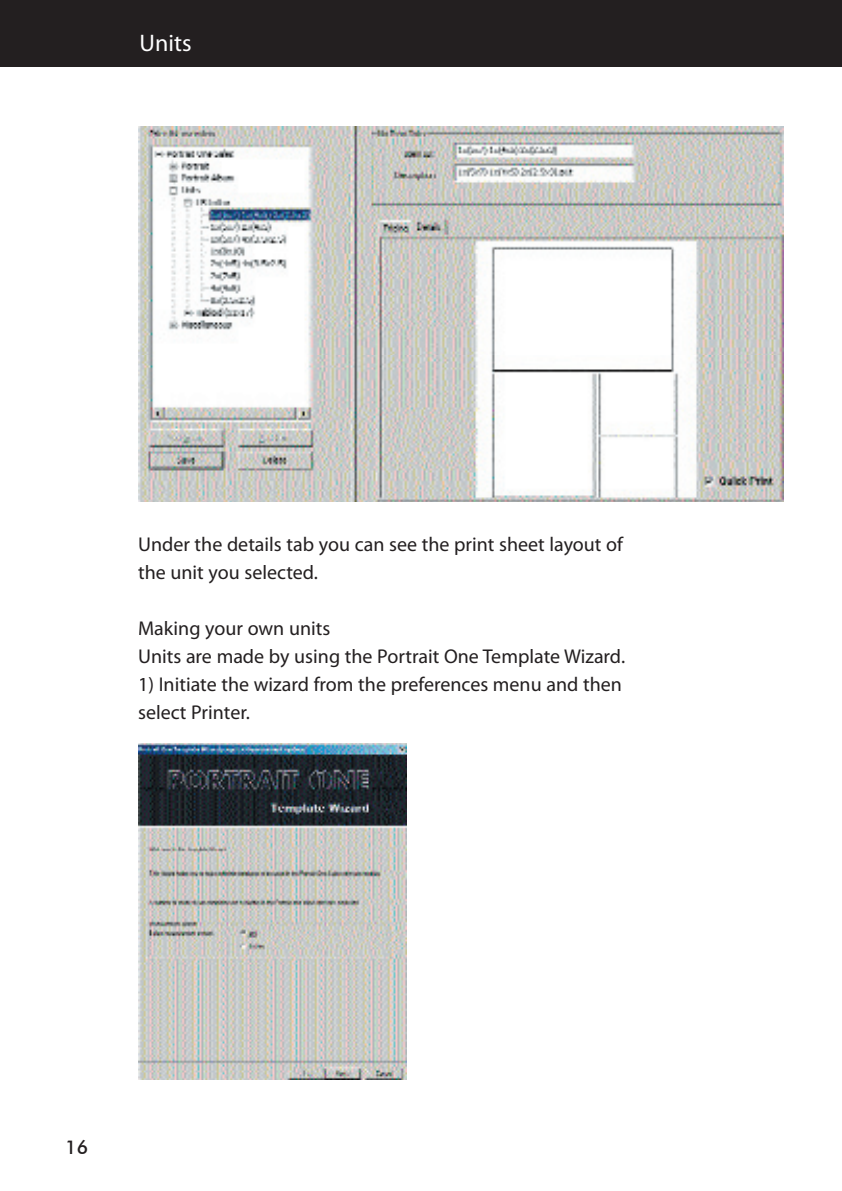
<style>
.page{position:relative;width:842px;height:1191px;background:#fff}
.page>*{position:absolute;margin:0;border:0;box-sizing:border-box;transform-origin:0 0}
.t1{font:24px "Myriad Pro";color:#fff}
.t2{font:20px/28px "Myriad Pro";color:#231f20}
.t3{font:500 19px "Futura BT";color:#231f20}
</style>
<div class="page">
<div style="left:0;top:0;width:842px;height:66px;background:#231f20"></div>
<img style="left:139px;top:127px;width:644px;height:374px">
<img style="left:138px;top:743px;width:269px;height:336px">
<p class="t1" style="left:140px;top:30px;width:53px">Units</p>
<p class="t2" style="left:138px;top:531px;width:486px">Under the details tab you can see the print sheet layout of the unit you selected.</p>
<p class="t2" style="left:138px;top:615px;width:489px">Making your own units<br>Units are made by using the Portrait One Template Wizard.</p>
<p class="t2" style="left:138px;top:671px;width:485px">1) Initiate the wizard from the preferences menu and then select Printer.</p>
<p class="t3" style="left:65px;top:1135px;width:25px">16</p>
</div>
